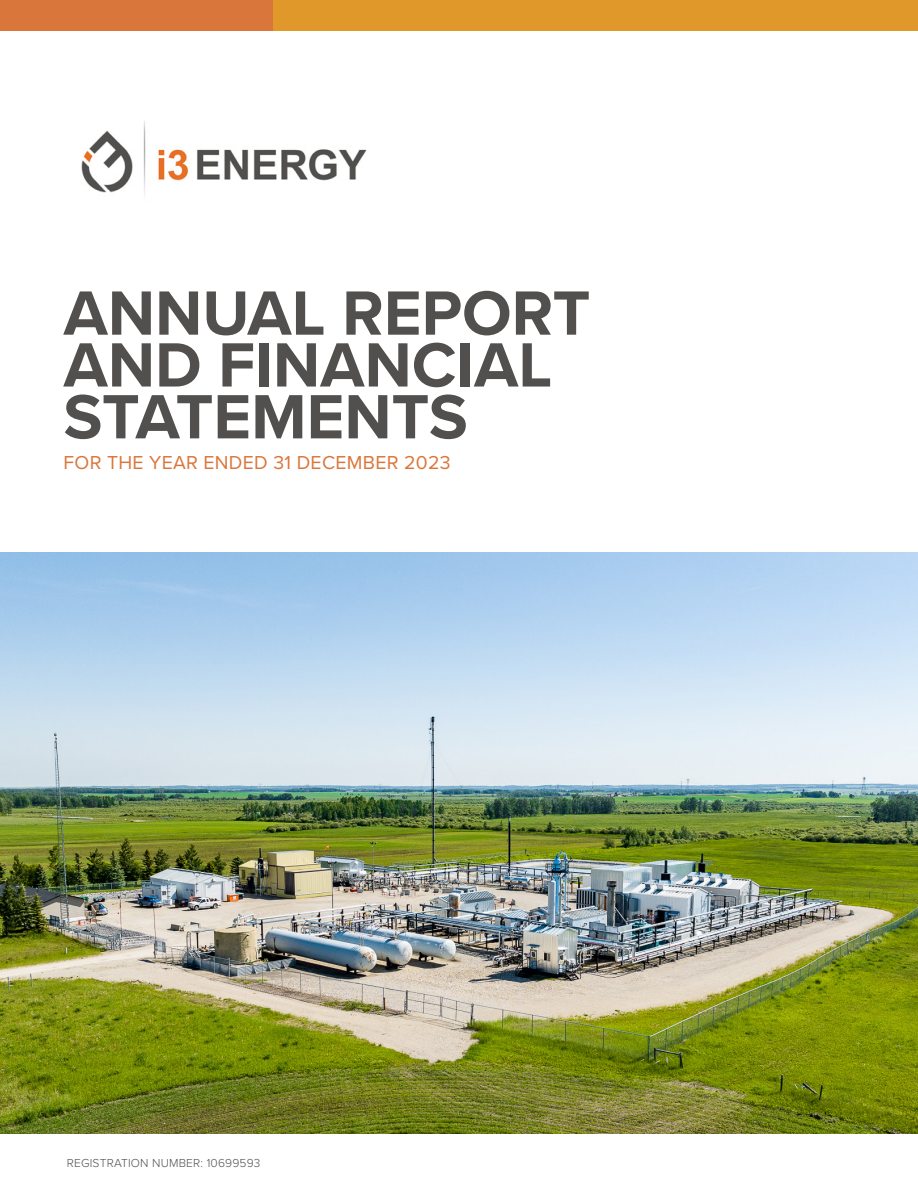
<style>
.page{position:relative;width:918px;height:1188px;background:#fff}
.page>*{position:absolute;margin:0;border:0;box-sizing:border-box;transform-origin:0 0}
.t1{font:700 64.8px/51.9px "Proxima Nova";color:#51504e}
.t2{font:19.5px "Proxima Nova";letter-spacing:.015em;color:#d9763b}
.t3{font:300 12px "Proxima Nova";letter-spacing:.015em;color:#51504e}
</style>
<div class="page">
<img style="left:0;top:552px;width:918px;height:582px">
<div style="left:0;top:0;width:286px;height:30px;background:#d9763b"></div>
<div style="left:273px;top:0;width:645px;height:30px;background:#df9829"></div>
<img style="left:81px;top:121px;width:286px;height:73px">
<p class="t1" style="left:64px;top:286px;width:528px">ANNUAL REPORT</p>
<p class="t1" style="left:64px;top:338px;width:490px">AND FINANCIAL<br>STATEMENTS</p>
<p class="t2" style="left:64px;top:448px;width:389px">FOR THE YEAR ENDED 31 DECEMBER 2023</p>
<p class="t3" style="left:67px;top:1154px;width:195px">REGISTRATION NUMBER: 10699593</p>
</div>
